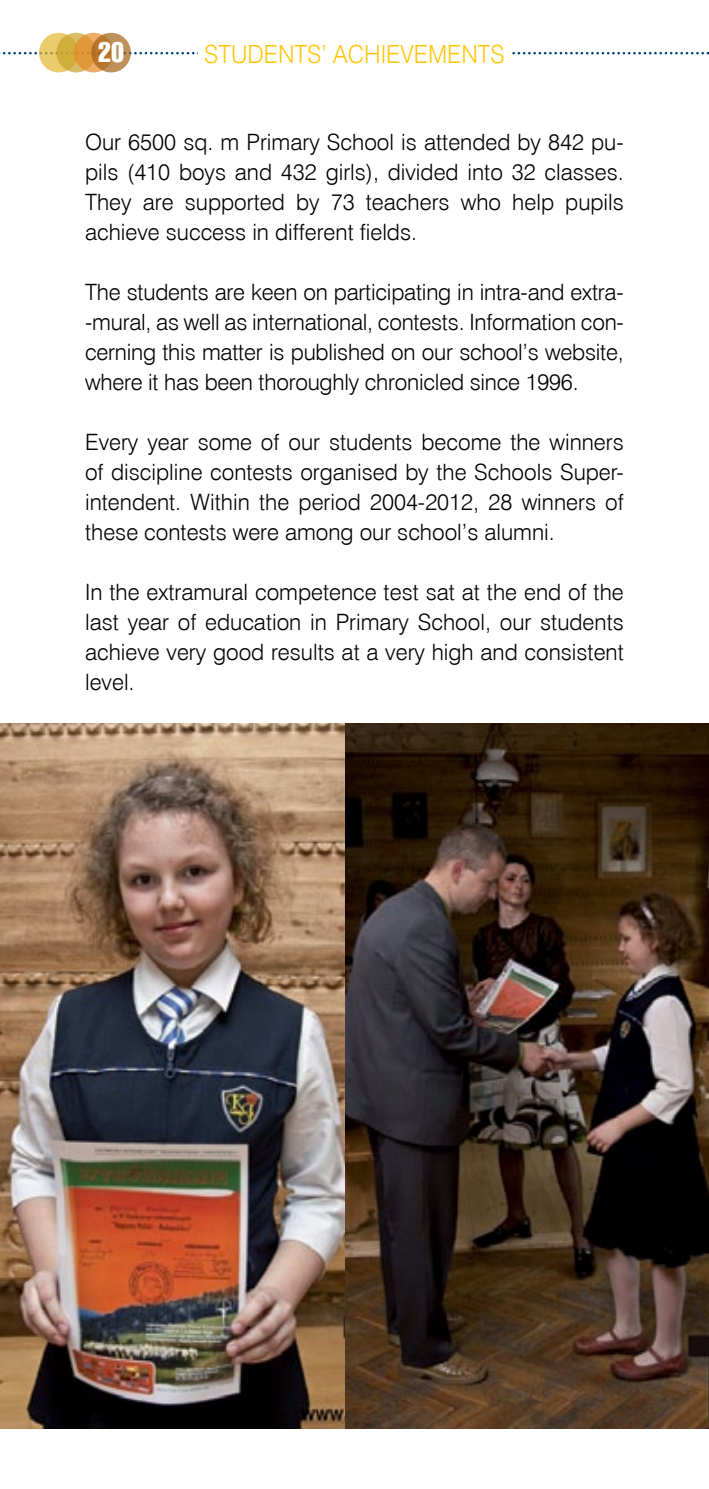
<style>
.page{position:relative;width:709px;height:1489px;background:#fff}
.page>*{position:absolute;margin:0;border:0;box-sizing:border-box;transform-origin:0 0}
.t1{font:27.5px "Swis 911 Cm EU Normal";color:#fff}
.t2{font:25px "Swis 721 Lt EU Normal";color:#ffc60b;scale:.94 1}
.t3{font:22.5px/30px "Swis 721 Lt EU Normal";color:#000;text-align:justify}
</style>
<div class="page">
<svg style="left:0;top:52px;width:708px;height:2px"></svg>
<svg style="left:39px;top:33px;width:40px;height:39px"></svg>
<svg style="left:56px;top:33px;width:40px;height:39px"></svg>
<svg style="left:74px;top:33px;width:39px;height:39px"></svg>
<svg style="left:91px;top:33px;width:40px;height:39px"></svg>
<img style="left:0;top:723px;width:709px;height:705px">
<div style="left:198px;top:43px;width:312px;height:23px;background:#fff"></div>
<p class="t1" style="left:98px;top:36px;width:27px">20</p>
<p class="t2" style="left:204px;top:39px;width:321px">STUDENTS’ ACHIEVEMENTS</p>
<p class="t3" style="left:85px;top:127px;width:540px">Our 6500 sq. m Primary School is attended by 842 pu&shy;pils (410 boys and 432 girls), divided into 32 classes.<br>They are supported by 73 teachers who help pupils achieve success in different fields.</p>
<p class="t3" style="left:85px;top:277px;width:540px">The students are keen on participating in intra-and extra--mural, as well as international, contests. Information con&shy;cerning this matter is published on our school’s website, where it has been thoroughly chronicled since 1996.</p>
<p class="t3" style="left:85px;top:427px;width:540px">Every year some of our students become the winners of discipline contests organised by the Schools Super&shy;intendent. Within the period 2004-2012, 28 winners of these contests were among our school’s alumni.</p>
<p class="t3" style="left:85px;top:577px;width:540px">In the extramural competence test sat at the end of the last year of education in Primary School, our students achieve very good results at a very high and consistent level.</p>
</div>
